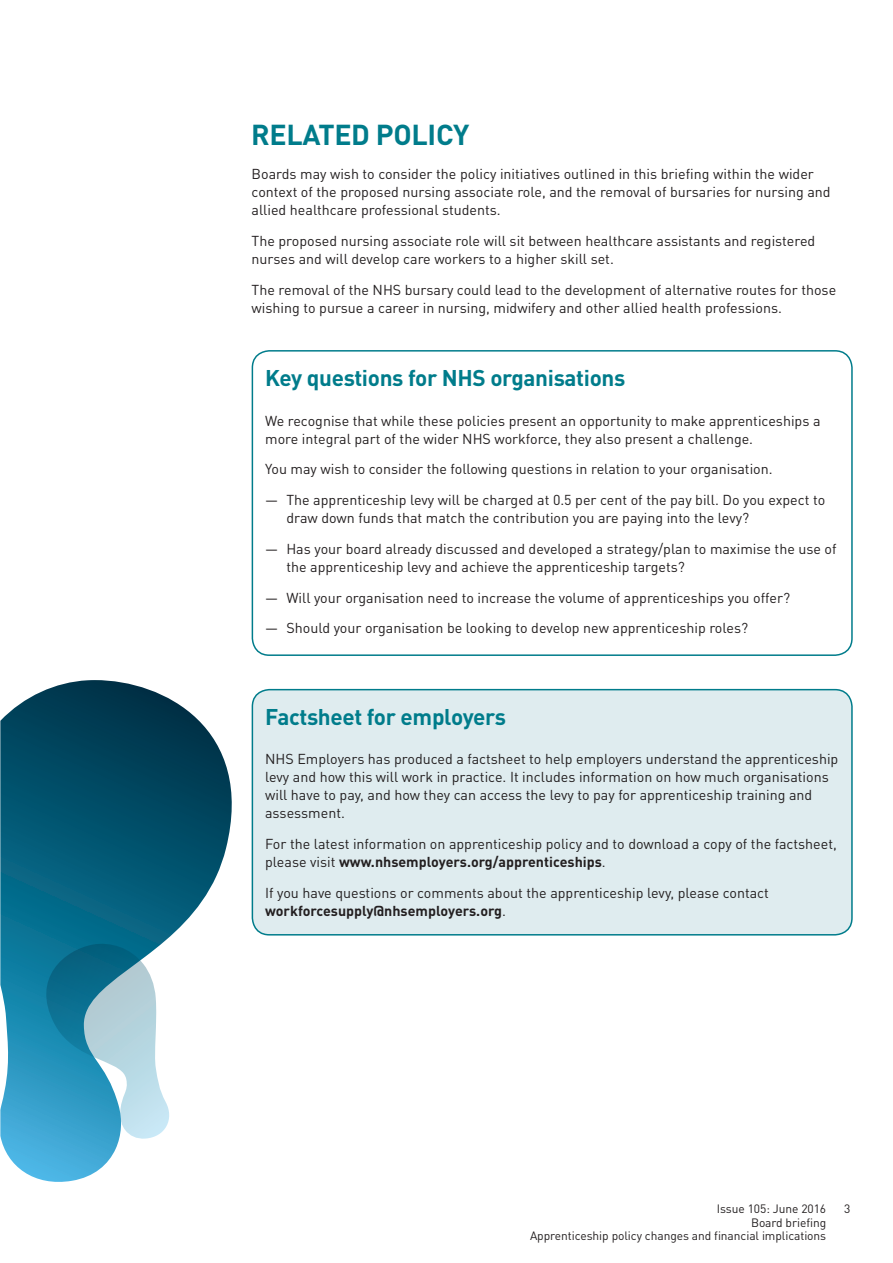
<style>
.page{position:relative;width:893px;height:1263px;background:#fff}
.page>*{position:absolute;margin:0;border:0;box-sizing:border-box;transform-origin:0 0}
.t1{font:700 28.5px "DINOT";letter-spacing:-.01em;color:#007c8b}
.t2{font:700 22.5px "DINOT";letter-spacing:-.015em;color:#007c8b}
.t3{font:14.25px/18px "DINOT";color:#231f20}
.t4{font:12px/13.5px "DINOT";letter-spacing:-.005em;color:#231f20;text-align:right}
.s1{font-weight:700}
</style>
<div class="page">
<svg style="left:0;top:680px;width:256px;height:502px"></svg>
<svg style="left:30px;top:941px;width:145px;height:198px;background:#6cafc6"></svg>
<div style="left:252px;top:350px;width:601px;height:306px;border:2px solid #007c8b;border-radius:17px"></div>
<div style="left:252px;top:690px;width:600px;height:245px;background:#dfecef;border-radius:17px"></div>
<div style="left:252px;top:689px;width:601px;height:246px;border:2px solid #007c8b;border-radius:17px"></div>
<h1 class="t1" style="left:251px;top:116px;width:202px">RELATED policy</h1>
<p class="t3" style="left:252px;top:165px;width:580px">Boards may wish to consider the policy initiatives outlined in this briefing within the wider context of the proposed nursing associate role, and the removal of bursaries for nursing and allied healthcare professional students.</p>
<p class="t3" style="left:252px;top:231px;width:565px">The proposed nursing associate role will sit between healthcare assistants and registered nurses and will develop care workers to a higher skill set.</p>
<p class="t3" style="left:252px;top:280px;width:586px">The removal of the NHS bursary could lead to the development of alternative routes for those wishing to pursue a career in nursing, midwifery and other allied health professions.</p>
<h2 class="t2" style="left:265px;top:363px;width:362px">Key questions for N HS organisations</h2>
<p class="t3" style="left:265px;top:411px;width:557px">We recognise that while these policies present an opportunity to make apprenticeships a more integral part of the wider NHS workforce, they also present a challenge.</p>
<p class="t3" style="left:265px;top:460px;width:509px">You may wish to consider the following questions in relation to your organisation.</p>
<p class="t3" style="left:286px;top:491px;width:540px;text-indent:-21px">— The apprenticeship levy will be charged at 0.5 per cent of the pay bill. Do you expect to draw down funds that match the contribution you are paying into the levy?</p>
<p class="t3" style="left:286px;top:539px;width:552px;text-indent:-21px">— Has your board already discussed and developed a strategy/plan to maximise the use of the apprenticeship levy and achieve the apprenticeship targets?</p>
<p class="t3" style="left:265px;top:588px;width:526px">— Will your organisation need to increase the volume of apprenticeships you offer?</p>
<p class="t3" style="left:265px;top:619px;width:485px">— Should your organisation be looking to develop new apprenticeship roles?</p>
<h2 class="t2" style="left:265px;top:702px;width:243px">Factsheet for employers</h2>
<p class="t3" style="left:265px;top:750px;width:575px">NHS Employers has produced a factsheet to help employers understand the apprenticeship levy and how this will work in practice. It includes information on how much organisations will have to pay, and how they can access the levy to pay for apprenticeship training and assessment.</p>
<p class="t3" style="left:265px;top:835px;width:573px">For the latest information on apprenticeship policy and to download a copy of the factsheet, please visit <span class="s1">www.nhsemployers.org/apprenticeships</span>.</p>
<p class="t3" style="left:265px;top:883px;width:505px">If you have questions or comments about the apprenticeship levy, please contact <span class="s1">workforcesupply@nhsemployers.org</span>.</p>
<p class="t4" style="left:530px;top:1202px;width:298px">Issue 105: June 2016<br>Board briefing<br>Apprenticeship policy changes and financial implications</p>
<p class="t4" style="left:844px;top:1202px;width:8px">3</p>
</div>
